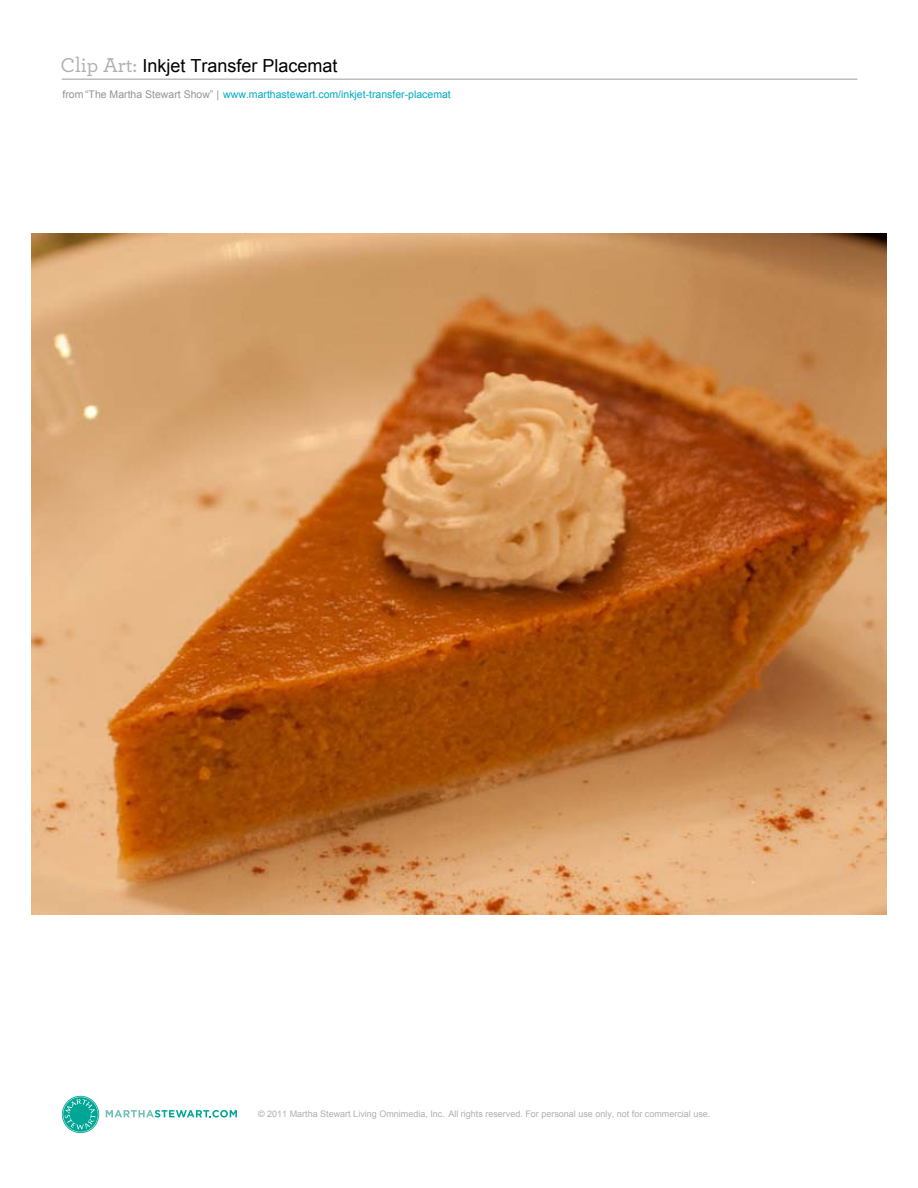
<style>
.page{position:relative;width:918px;height:1188px;background:#fff}
.page>*{position:absolute;margin:0;border:0;box-sizing:border-box;transform-origin:0 0}
.t1{font:21px "Archer";letter-spacing:-.005em;color:#afafb0}
.t2{font:18px "Arial";color:#000}
.t3{font:10.5px "Arial";color:#01abbe}
.t4{font:9px "Arial";color:#afafb0}
.s1{color:#929497}
</style>
<div class="page">
<img style="left:32px;top:233px;width:854px;height:681px">
<hr style="left:62px;top:78px;width:795px;height:2px;background:#bebdbe">
<svg style="left:106px;top:1110px;width:131px;height:8px"></svg>
<svg style="left:62px;top:1096px;width:37px;height:37px"></svg>
<svg style="left:63px;top:1097px;width:35px;height:35px"></svg>
<h1 class="t1" style="left:61px;top:53px;width:78px">Clip Art:</h1>
<h2 class="t2" style="left:142px;top:54px;width:197px">Inkjet Transfer Placemat</h2>
<p class="t3" style="left:62px;top:87px;width:390px"><span class="s1">from “The Martha Stewart Show” |</span> www.marthastewart.com/inkjet-transfer-placemat</p>
<p class="t4" style="left:258px;top:1108px;width:454px">© 2011 Martha Stewart Living Omnimedia, Inc. All rights reserved. For personal use only, not for commercial use.</p>
</div>
